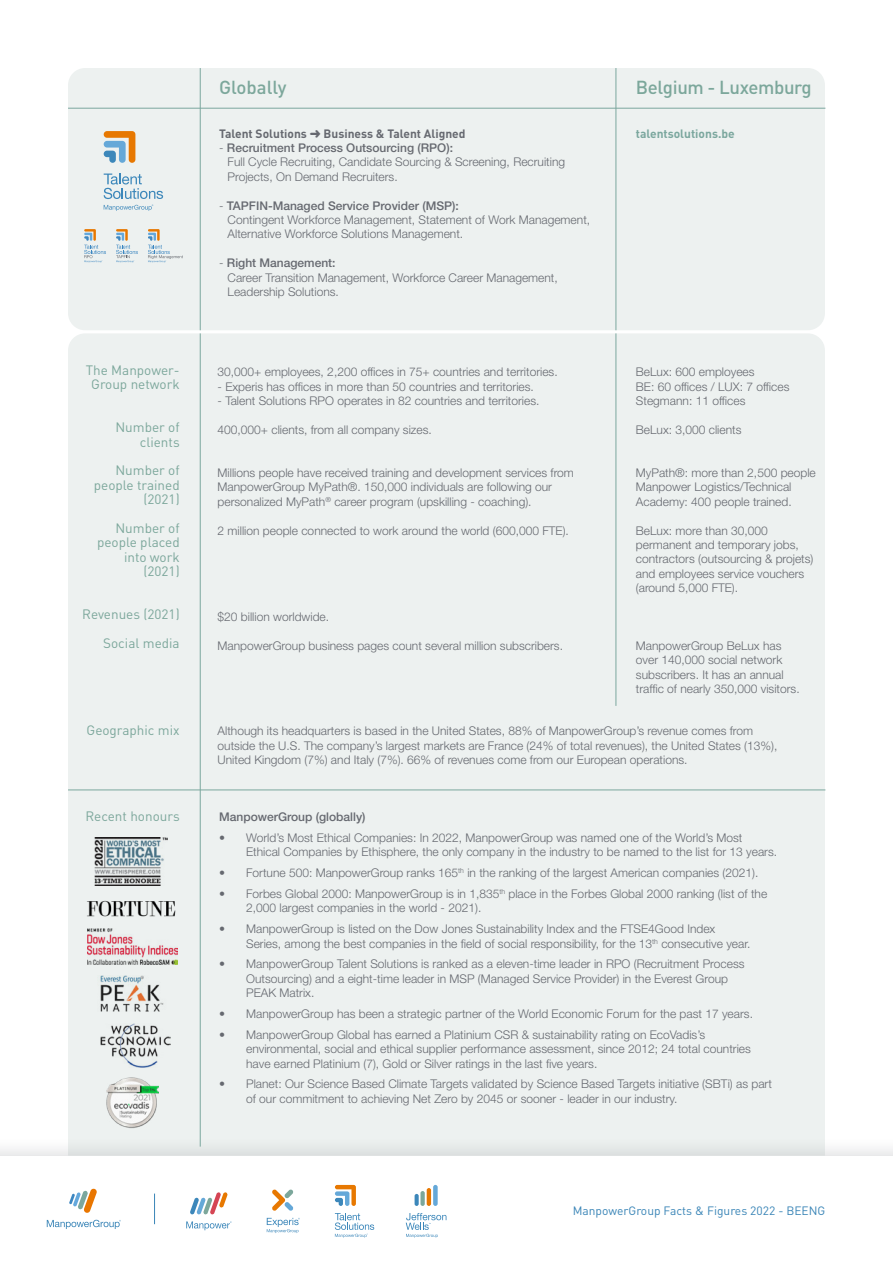
<style>
.page{position:relative;width:893px;height:1263px;background:#fff}
.page>*{position:absolute;margin:0;border:0;box-sizing:border-box;transform-origin:0 0}
.t1{font:500 18.6px "DIN";letter-spacing:-.02em;color:#7ca79b}
.t2{font:500 18.6px "DIN";color:#7ca79b}
.t3{font:13.5px/14.4px "DIN";color:#7ca79b;text-align:right}
.t4{font:300 12px/14.4px "Helvetica Neue LT Std";color:#666970}
.t5{font:700 12px "DIN";color:#666970}
.t6{font:12px "DIN";color:#3a85b7}
.t7{font:500 12px "Helvetica Neue LT Std";color:#666970}
.t8{font:700 12px "DIN";color:#7ba79e}
.s1{font-weight:500}
</style>
<div class="page">
<div style="left:68px;top:333px;width:757px;height:803px;background:#edf1f0"></div>
<svg style="left:0;top:1136px;width:893px;height:19px;background:#e8eceb"></svg>
<svg style="left:69px;top:1188px;width:28px;height:25px"></svg>
<svg style="left:47px;top:1220px;width:74px;height:9px"></svg>
<svg style="left:190px;top:1192px;width:38px;height:23px"></svg>
<svg style="left:186px;top:1221px;width:46px;height:9px"></svg>
<svg style="left:272px;top:1189px;width:21px;height:22px"></svg>
<svg style="left:267px;top:1218px;width:33px;height:15px"></svg>
<svg style="left:415px;top:1194px;width:4px;height:12px"></svg>
<div style="left:420px;top:1191px;width:5px;height:15px;background:#7ca79b;border-radius:2px"></div>
<hr style="left:427px;top:1188px;width:4px;height:18px;background:#e77801;border-radius:2px">
<div style="left:433px;top:1185px;width:5px;height:21px;background:#65a8d8;border-radius:2px"></div>
<svg style="left:406px;top:1213px;width:40px;height:25px"></svg>
<svg style="left:335px;top:1185px;width:21px;height:21px"></svg>
<svg style="left:335px;top:1213px;width:39px;height:25px"></svg>
<hr style="left:154px;top:1193px;width:1px;height:31px;background:#3a85b7">
<div style="left:68px;top:68px;width:757px;height:262px;background:#edf1f0;border-radius:17px"></div>
<hr style="left:200px;top:68px;width:1px;height:262px;background:#7ba79e">
<hr style="left:200px;top:333px;width:1px;height:813px;background:#7ba79e">
<hr style="left:616px;top:68px;width:1px;height:262px;background:#7ba79e">
<hr style="left:616px;top:333px;width:1px;height:373px;background:#7ba79e">
<hr style="left:68px;top:108px;width:757px;height:1px;background:#7ba79e">
<hr style="left:68px;top:789px;width:757px;height:1px;background:#7ba79e">
<svg style="left:84px;top:229px;width:22px;height:34px"></svg>
<svg style="left:116px;top:229px;width:22px;height:34px"></svg>
<svg style="left:148px;top:229px;width:35px;height:34px"></svg>
<svg style="left:104px;top:131px;width:31px;height:32px"></svg>
<svg style="left:104px;top:174px;width:59px;height:37px"></svg>
<img style="left:95px;top:837px;width:73px;height:48px">
<img style="left:86px;top:899px;width:91px;height:19px">
<img style="left:88px;top:929px;width:89px;height:35px">
<img style="left:97px;top:975px;width:70px;height:37px">
<img style="left:106px;top:1076px;width:52px;height:53px">
<img style="left:100px;top:1023px;width:71px;height:44px">
<p class="t3" style="left:86px;top:362px;width:95px;text-align:center">The Manpower-<br>Group network</p>
<p class="t3" style="left:115px;top:420px;width:66px">Number of clients</p>
<p class="t3" style="left:94px;top:463px;width:87px">Number of people trained (2021)</p>
<p class="t3" style="left:97px;top:521px;width:84px">Number of people placed into work (2021)</p>
<p class="t3" style="left:82px;top:600px;width:99px;line-height:28.8px">Revenues (2021)<br>Social media</p>
<p class="t3" style="left:87px;top:722px;width:95px">Geographic mix</p>
<p class="t3" style="left:85px;top:809px;width:96px">Recent honours</p>
<h1 class="t2" style="left:219px;top:75px;width:69px">Globally</h1>
<h1 class="t1" style="left:636px;top:75px;width:177px">Belgium - Luxemburg</h1>
<p class="t5" style="left:219px;top:125px;width:248px">Talent Solutions ➜ Business &amp; Talent Aligned</p>
<p class="t4" style="left:228px;top:140px;width:339px;text-indent:-9px">- <span class="s1">Recruitment Process Outsourcing (RPO):<br></span>Full Cycle Recruiting, Candidate Sourcing &amp; Screening, Recruiting<br>Projects, On Demand Recruiters.</p>
<p class="t4" style="left:228px;top:198px;width:364px;text-indent:-9px">- <span class="s1">TAPFIN-Managed Service Provider (MSP):<br></span>Contingent Workforce Management, Statement of Work Management,<br>Alternative Workforce Solutions Management.</p>
<p class="t4" style="left:228px;top:255px;width:332px;text-indent:-9px">- <span class="s1">Right Management:<br></span>Career Transition Management, Workforce Career Management,<br>Leadership Solutions.</p>
<p class="t8" style="left:636px;top:125px;width:100px">talentsolutions.be</p>
<p class="t4" style="left:218px;top:364px;width:342px">30,000+ employees, 2,200 offices in 75+ countries and territories.</p>
<p class="t4" style="left:218px;top:379px;width:318px">- Experis has offices in more than 50 countries and territories.</p>
<p class="t4" style="left:218px;top:393px;width:323px">- Talent Solutions RPO operates in 82 countries and territories.</p>
<p class="t4" style="left:218px;top:422px;width:216px">400,000+ clients, from all company sizes.</p>
<p class="t4" style="left:218px;top:465px;width:358px">Millions people have received training and development services from<br>ManpowerGroup MyPath®. 150,000 individuals are following our personalized MyPath<sup>®</sup> career program (upskilling - coaching).</p>
<p class="t4" style="left:218px;top:523px;width:353px">2 million people connected to work around the world (600,000 FTE).</p>
<p class="t4" style="left:636px;top:364px;width:155px">BeLux: 600 employees<br>BE: 60 offices / LUX: 7 offices<br>Stegmann: 11 offices</p>
<p class="t4" style="left:636px;top:422px;width:107px">BeLux: 3,000 clients</p>
<p class="t4" style="left:636px;top:465px;width:181px">MyPath®: more than 2,500 people<br>Manpower Logistics/Technical<br>Academy: 400 people trained.</p>
<p class="t4" style="left:636px;top:523px;width:179px">BeLux: more than 30,000 permanent and temporary jobs, contractors (outsourcing &amp; projets) and employees service vouchers (around 5,000 FTE).</p>
<p class="t4" style="left:218px;top:609px;width:113px">$20 billion worldwide.</p>
<p class="t4" style="left:218px;top:638px;width:347px">ManpowerGroup business pages count several million subscribers.</p>
<p class="t4" style="left:636px;top:638px;width:165px">ManpowerGroup BeLux has over 140,000 social network subscribers. It has an annual traffic of nearly 350,000 visitors.</p>
<p class="t4" style="left:218px;top:723px;width:561px">Although its headquarters is based in the United States, 88% of ManpowerGroup’s revenue comes from outside the U.S. The company’s largest markets are France (24% of total revenues), the United States (13%),<br>United Kingdom (7%) and Italy (7%). 66% of revenues come from our European operations.</p>
<p class="t7" style="left:219px;top:810px;width:148px">ManpowerGroup (globally)</p>
<p class="t4" style="left:246px;top:830px;width:532px;text-indent:-27px">• World’s Most Ethical Companies: In 2022, ManpowerGroup was named one of the World’s Most<br>Ethical Companies by Ethisphere, the only company in the industry to be named to the list for 13 years.</p>
<p class="t4" style="left:219px;top:865px;width:541px">• Fortune 500: ManpowerGroup ranks 165<sup>th</sup> in the ranking of the largest American companies (2021).</p>
<p class="t4" style="left:246px;top:886px;width:523px;text-indent:-27px">• Forbes Global 2000: ManpowerGroup is in 1,835<sup>th</sup> place in the Forbes Global 2000 ranking (list of the<br>2,000 largest companies in the world - 2021).</p>
<p class="t4" style="left:246px;top:921px;width:506px;text-indent:-27px">• ManpowerGroup is listed on the Dow Jones Sustainability Index and the FTSE4Good Index<br>Series, among the best companies in the field of social responsibility, for the 13<sup>th</sup> consecutive year.</p>
<p class="t4" style="left:246px;top:957px;width:500px;text-indent:-27px">• ManpowerGroup Talent Solutions is ranked as a eleven-time leader in RPO (Recruitment Process<br>Outsourcing) and a eight-time leader in MSP (Managed Service Provider) in the Everest Group<br>PEAK Matrix.</p>
<p class="t4" style="left:219px;top:1006px;width:535px">• ManpowerGroup has been a strategic partner of the World Economic Forum for the past 17 years.</p>
<p class="t4" style="left:246px;top:1027px;width:506px;text-indent:-27px">• ManpowerGroup Global has earned a Platinium CSR &amp; sustainability rating on EcoVadis’s environmental, social and ethical supplier performance assessment, since 2012; 24 total countries have earned Platinium (7), Gold or Silver ratings in the last five years.</p>
<p class="t4" style="left:246px;top:1076px;width:527px;text-indent:-27px">• Planet: Our Science Based Climate Targets validated by Science Based Targets initiative (SBTi) as part of our commitment to achieving Net Zero by 2045 or sooner - leader in our industry.</p>
<p class="t6" style="left:573px;top:1203px;width:254px">ManpowerGroup Facts &amp; Figures 2022 - BEENG</p>
</div>
